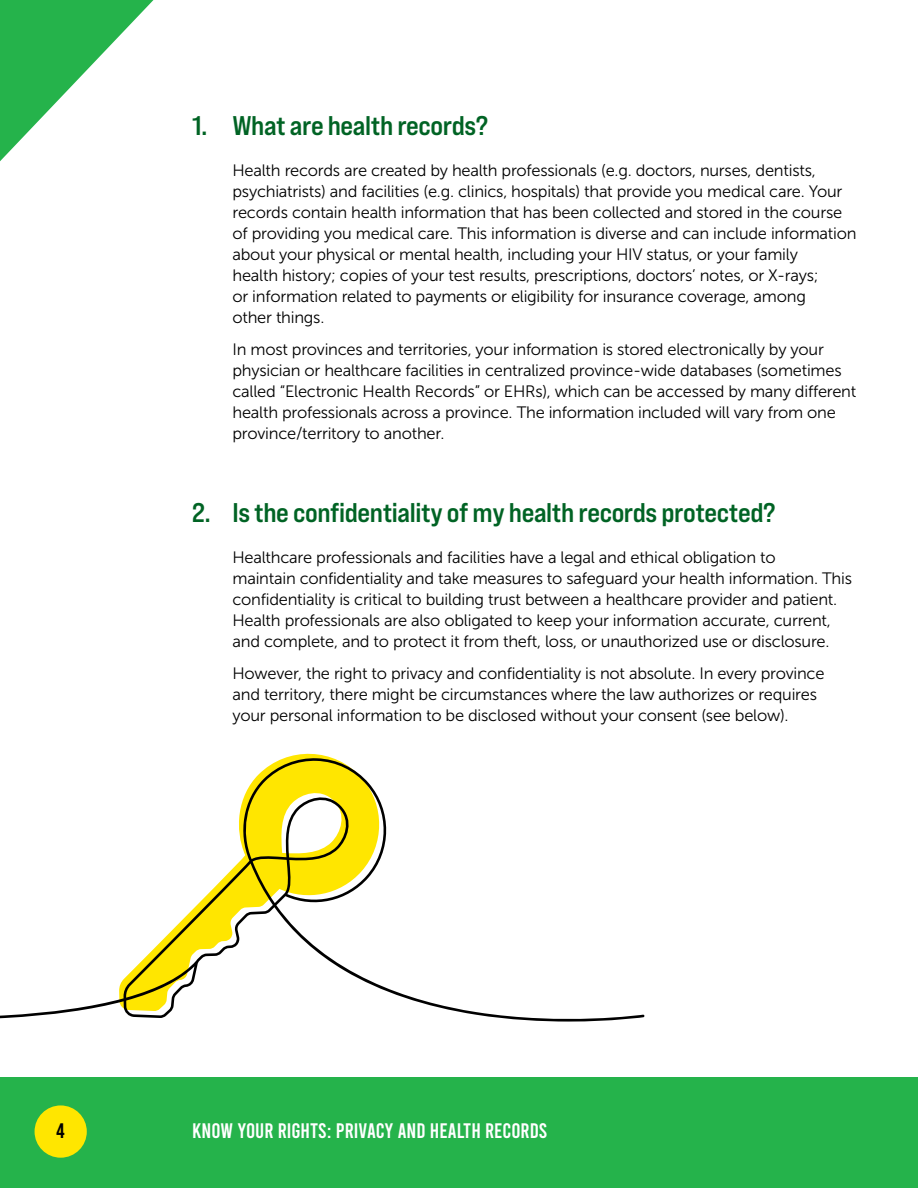
<style>
.page{position:relative;width:918px;height:1188px;background:#fff}
.page>*{position:absolute;margin:0;border:0;box-sizing:border-box;transform-origin:0 0}
.Headers{font:27px "Bebas Neue Pro Exp Bd";letter-spacing:-.015em;color:#006324}
.t1{font:21px "Bebas";color:#fff}
.t2{font:21px "Bebas";color:#000}
.Body{font:16.5px/21px "Museo Sans 300";letter-spacing:-.015em;color:#000}
</style>
<div class="page">
<div style="left:0;top:1078px;width:918px;height:110px;background:#25b34b"></div>
<svg style="left:0;top:0;width:153px;height:161px"></svg>
<div style="left:35px;top:1105px;width:52px;height:53px;background:#ffe600;border-radius:50%"></div>
<svg style="left:0;top:758px;width:644px;height:264px"></svg>
<p class="Headers" style="left:192px;top:109px;width:298px">1. What are health records?</p>
<p class="Body" style="left:232px;top:160px;width:626px">Health records are created by health professionals (e.g. doctors, nurses, dentists, psychiatrists) and facilities (e.g. clinics, hospitals) that provide you medical care. Your records contain health information that has been collected and stored in the course of providing you medical care. This information is diverse and can include information about your physical or mental health, including your HIV status, or your family<br>health history; copies of your test results, prescriptions, doctors’ notes, or X-rays;<br>or information related to payments or eligibility for insurance coverage, among<br>other things.</p>
<p class="Body" style="left:232px;top:339px;width:625px">In most provinces and territories, your information is stored electronically by your physician or healthcare facilities in centralized province-wide databases (sometimes called “Electronic Health Records” or EHRs), which can be accessed by many different health professionals across a province. The information included will vary from one province/territory to another.</p>
<p class="Headers" style="left:192px;top:496px;width:585px">2. Is the confidentiality of my health records protected?</p>
<p class="Body" style="left:232px;top:547px;width:621px">Healthcare professionals and facilities have a legal and ethical obligation to<br>maintain confidentiality and take measures to safeguard your health information. This confidentiality is critical to building trust between a healthcare provider and patient.<br>Health professionals are also obligated to keep your information accurate, current, and complete, and to protect it from theft, loss, or unauthorized use or disclosure.</p>
<p class="Body" style="left:232px;top:663px;width:594px">However, the right to privacy and confidentiality is not absolute. In every province and territory, there might be circumstances where the law authorizes or requires your personal information to be disclosed without your consent (see below).</p>
<p class="t2" style="left:56px;top:1120px;width:10px">4</p>
<p class="t1" style="left:192px;top:1120px;width:357px">KNOW YOUR RIGHTS: PRIVACY AND HEALTH RECORDS</p>
</div>
